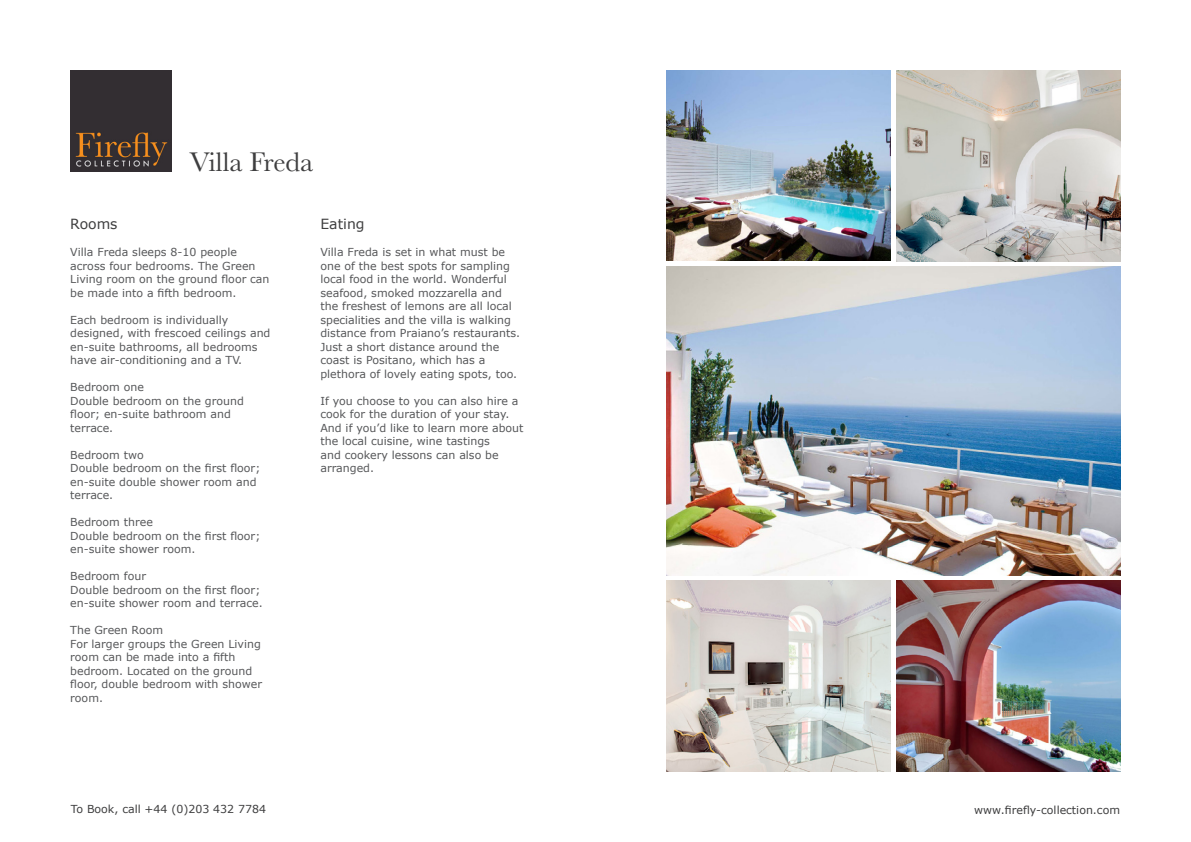
<style>
.page{position:relative;width:1191px;height:842px;background:#fff}
.page>*{position:absolute;margin:0;border:0;box-sizing:border-box;transform-origin:0 0}
.t1{font:28px "Baskerville";color:#3e3e3f}
.t2{font:14px "Verdana";color:#3e3e3f}
.t3{font:11px/13.5px "Verdana";color:#57585a}
.t4{font:11px "Verdana";color:#3e3e3f}
</style>
<div class="page">
<img style="left:71px;top:71px;width:101px;height:101px">
<img style="left:666px;top:267px;width:454px;height:308px">
<img style="left:896px;top:581px;width:224px;height:190px">
<img style="left:666px;top:581px;width:224px;height:190px">
<img style="left:666px;top:71px;width:224px;height:189px">
<img style="left:896px;top:71px;width:224px;height:190px">
<p class="t1" style="left:190px;top:145px;width:125px">Villa Freda</p>
<p class="t2" style="left:70px;top:214px;width:49px">Rooms</p>
<p class="t3" style="left:70px;top:245px;width:201px">Villa Freda sleeps 8-10 people across four bedrooms. The Green<br>Living room on the ground floor can be made into a fifth bedroom.</p>
<p class="t3" style="left:70px;top:313px;width:202px">Each bedroom is individually designed, with frescoed ceilings and en-suite bathrooms, all bedrooms have air-conditioning and a TV.</p>
<p class="t3" style="left:70px;top:380px;width:75px">Bedroom one</p>
<p class="t3" style="left:70px;top:394px;width:175px">Double bedroom on the ground floor; en-suite bathroom and terrace.</p>
<p class="t3" style="left:70px;top:448px;width:75px">Bedroom two</p>
<p class="t3" style="left:70px;top:461px;width:191px">Double bedroom on the first floor; en-suite double shower room and terrace.</p>
<p class="t3" style="left:70px;top:515px;width:84px">Bedroom three</p>
<p class="t3" style="left:70px;top:529px;width:191px">Double bedroom on the first floor; en-suite shower room.</p>
<p class="t3" style="left:70px;top:569px;width:77px">Bedroom four</p>
<p class="t3" style="left:70px;top:583px;width:194px">Double bedroom on the first floor; en-suite shower room and terrace.</p>
<p class="t3" style="left:70px;top:623px;width:94px">The Green Room</p>
<p class="t3" style="left:70px;top:637px;width:193px">For larger groups the Green Living room can be made into a fifth bedroom. Located on the ground floor, double bedroom with shower room.</p>
<p class="t4" style="left:71px;top:801px;width:197px">To Book, call +44 (0)203 432 7784</p>
<p class="t2" style="left:320px;top:214px;width:46px">Eating</p>
<p class="t3" style="left:320px;top:245px;width:201px">Villa Freda is set in what must be one of the best spots for sampling local food in the world. Wonderful seafood, smoked mozzarella and the freshest of lemons are all local specialities and the villa is walking distance from Praiano’s restaurants.<br>Just a short distance around the coast is Positano, which has a plethora of lovely eating spots, too.</p>
<p class="t3" style="left:320px;top:394px;width:205px">If you choose to you can also hire a cook for the duration of your stay.<br>And if you’d like to learn more about the local cuisine, wine tastings<br>and cookery lessons can also be arranged.</p>
<p class="t4" style="left:974px;top:802px;width:147px">www.firefly-collection.com</p>
</div>
